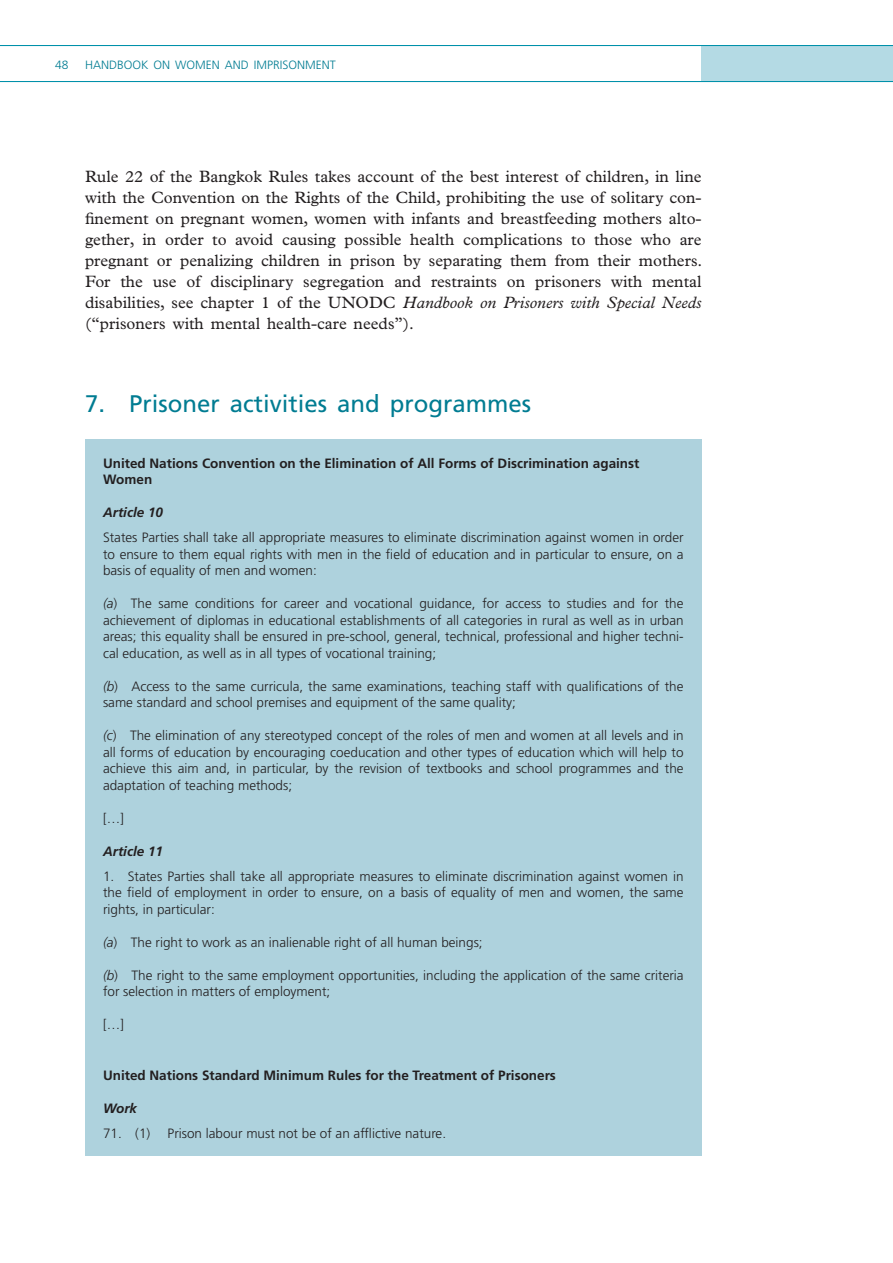
<style>
.page{position:relative;width:893px;height:1263px;background:#fff}
.page>*{position:absolute;margin:0;border:0;box-sizing:border-box;transform-origin:0 0}
.t1{font:24px "Frutiger LT Std";color:#007c92}
.t2{font:16.5px/21px "Plantin Std";color:#231f20;text-align:justify}
.t3{font:300 13.5px/16.5px "Frutiger LT Std";color:#231f20;text-align:justify}
.t4{font:700 13.5px/16.5px "Frutiger LT Std";color:#231f20}
.t5{font:italic 700 13.5px "Frutiger LT Std";color:#231f20}
.t6{font:300 12px "Frutiger LT Std";color:#007c92}
.s1{font-style:italic}
</style>
<div class="page">
<div style="left:702px;top:45px;width:191px;height:36px;background:#b4dae4"></div>
<hr style="left:0;top:45px;width:893px;height:1px;background:#0091aa">
<hr style="left:0;top:81px;width:893px;height:1px;background:#0091aa">
<div style="left:85px;top:439px;width:617px;height:717px;background:#aed2dd"></div>
<p class="t6" style="left:55px;top:58px;width:15px">48</p>
<p class="t6" style="left:85px;top:58px;width:252px">HANDBOOK ON WOMEN AND IMPRISONMENT</p>
<p class="t2" style="left:85px;top:166px;width:619px">Rule 22 of the Bangkok Rules takes account of the best interest of children, in line with the Convention on the Rights of the Child, prohibiting the use of solitary con&shy;finement on pregnant women, women with infants and breastfeeding mothers alto&shy;gether, in order to avoid causing possible health complications to those who are pregnant or penalizing children in prison by separating them from their mothers.<br>For the use of disciplinary segregation and restraints on prisoners with mental disabilities, see chapter 1 of the UNODC <span class="s1">Handbook on Prisoners with Special Needs </span>(“prisoners with mental health-care needs”).</p>
<h1 class="t1" style="left:85px;top:390px;width:448px">7. Prisoner activities and programmes</h1>
<p class="t4" style="left:103px;top:455px;width:538px">United Nations Convention on the Elimination of All Forms of Discrimination against<br>Women</p>
<p class="t5" style="left:103px;top:504px;width:62px">Article 10</p>
<p class="t3" style="left:103px;top:529px;width:582px">States Parties shall take all appropriate measures to eliminate discrimination against women in order to ensure to them equal rights with men in the field of education and in particular to ensure, on a basis of equality of men and women:</p>
<p class="t3" style="left:103px;top:595px;width:582px"><span class="s1">(a</span>) The same conditions for career and vocational guidance, for access to studies and for the achievement of diplomas in educational establishments of all categories in rural as well as in urban areas; this equality shall be ensured in pre-school, general, technical, professional and higher techni&shy;cal education, as well as in all types of vocational training;</p>
<p class="t3" style="left:103px;top:678px;width:582px"><span class="s1">(b</span>) Access to the same curricula, the same examinations, teaching staff with qualifications of the same standard and school premises and equipment of the same quality;</p>
<p class="t3" style="left:103px;top:727px;width:582px"><span class="s1">(c</span>) The elimination of any stereotyped concept of the roles of men and women at all levels and in all forms of education by encouraging coeducation and other types of education which will help to achieve this aim and, in particular, by the revision of textbooks and school programmes and the adaptation of teaching methods;</p>
<p class="t3" style="left:103px;top:810px;width:23px">[…]</p>
<p class="t5" style="left:103px;top:843px;width:62px">Article 11</p>
<p class="t3" style="left:103px;top:868px;width:582px">1. States Parties shall take all appropriate measures to eliminate discrimination against women in the field of employment in order to ensure, on a basis of equality of men and women, the same rights, in particular:</p>
<p class="t3" style="left:103px;top:934px;width:381px"><span class="s1">(a</span>) The right to work as an inalienable right of all human beings;</p>
<p class="t3" style="left:103px;top:967px;width:582px"><span class="s1">(b</span>) The right to the same employment opportunities, including the application of the same criteria for selection in matters of employment;</p>
<p class="t3" style="left:103px;top:1016px;width:23px">[…]</p>
<p class="t4" style="left:103px;top:1067px;width:454px">United Nations Standard Minimum Rules for the Treatment of Prisoners</p>
<p class="t5" style="left:103px;top:1100px;width:36px">Work</p>
<p class="t3" style="left:103px;top:1125px;width:49px">71. (1)</p>
<p class="t3" style="left:168px;top:1125px;width:280px">Prison labour must not be of an afflictive nature.</p>
</div>
